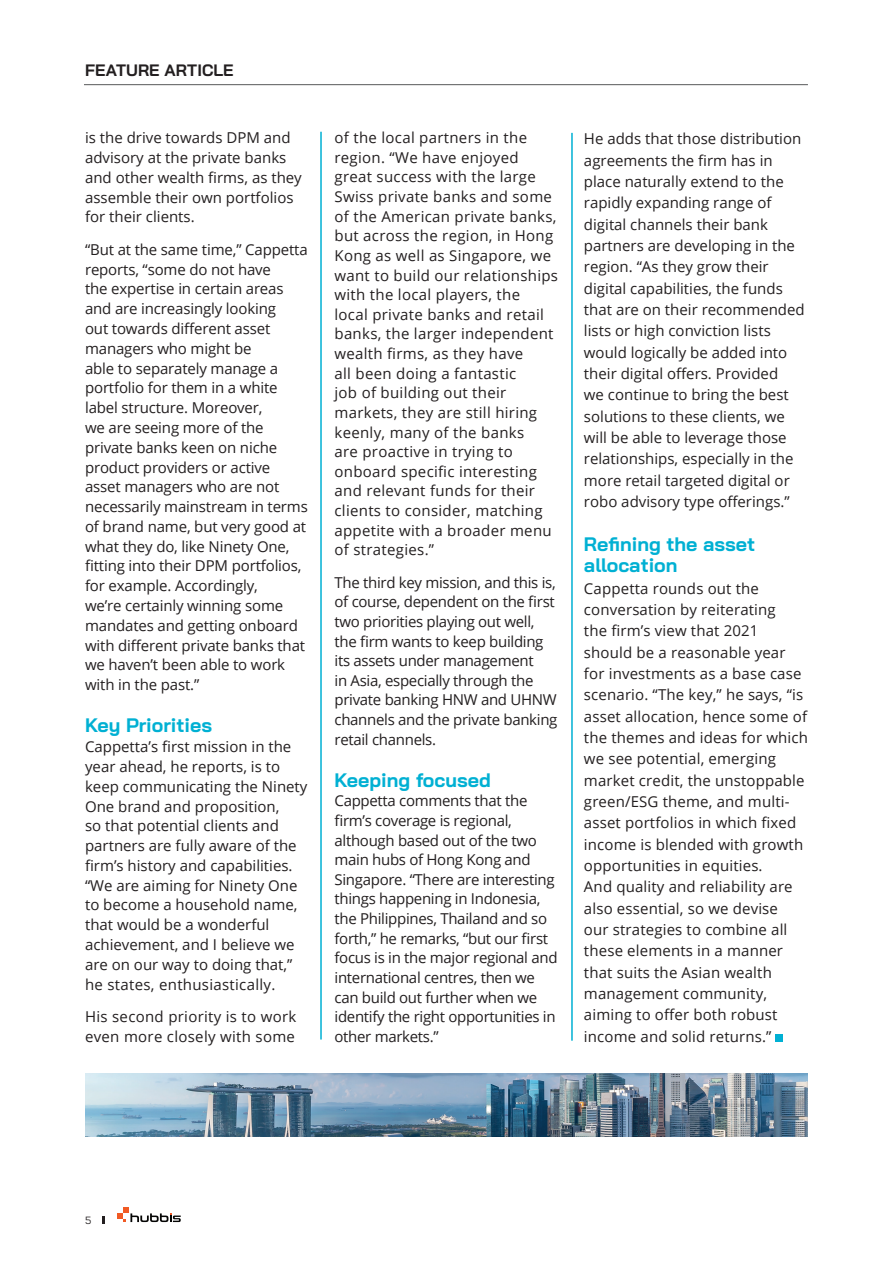
<style>
.page{position:relative;width:893px;height:1263px;background:#fff}
.page>*{position:absolute;margin:0;border:0;box-sizing:border-box;transform-origin:0 0}
.t1{font:700 19.5px/21.3px "Bai Jamjuree";color:#00b0d3}
.t2{font:700 16.5px "Bai Jamjuree";letter-spacing:.005em;color:#231f20}
.t3{font:15px/19.8px "Open Sans";color:#231f20}
.t4{font:15px/19.6px "Open Sans";letter-spacing:.02em;color:#231f20}
.t5{font:15px/19.6px "Open Sans";letter-spacing:-.02em;color:#231f20}
.t6{font:10.5px "Bai Jamjuree";color:#231f20}
</style>
<div class="page">
<svg style="left:117px;top:1207px;width:64px;height:15px"></svg>
<svg style="left:102px;top:1216px;width:2px;height:8px"></svg>
<hr style="left:320px;top:132px;width:2px;height:907px;background:#00b0d3">
<div style="left:776px;top:1035px;width:7px;height:7px;background:#00b0d3"></div>
<hr style="left:571px;top:133px;width:2px;height:908px;background:#00b0d3">
<img style="left:85px;top:1074px;width:723px;height:63px">
<hr style="left:84px;top:84px;width:724px;height:1px;background:#57585a">
<p class="t2" style="left:85px;top:60px;width:150px">FEATURE ARTICLE</p>
<p class="t3" style="left:85px;top:127px;width:218px">is the drive towards DPM and advisory at the private banks and other wealth firms, as they assemble their own portfolios for their clients.</p>
<p class="t3" style="left:85px;top:239px;width:224px">“But at the same time,” Cappetta reports, “some do not have<br>the expertise in certain areas and are increasingly looking<br>out towards different asset managers who might be<br>able to separately manage a portfolio for them in a white label structure. Moreover,<br>we are seeing more of the private banks keen on niche product providers or active asset managers who are not necessarily mainstream in terms of brand name, but very good at what they do, like Ninety One, fitting into their DPM portfolios, for example. Accordingly,<br>we’re certainly winning some mandates and getting onboard with different private banks that we haven’t been able to work with in the past.”</p>
<h1 class="t1" style="left:85px;top:715px;width:129px">Key Priorities</h1>
<p class="t3" style="left:85px;top:736px;width:224px">Cappetta’s first mission in the year ahead, he reports, is to keep communicating the Ninety<br>One brand and proposition,<br>so that potential clients and partners are fully aware of the firm’s history and capabilities. “We are aiming for Ninety One to become a household name, that would be a wonderful achievement, and I believe we are on our way to doing that,” he states, enthusiastically.</p>
<p class="t4" style="left:85px;top:1006px;width:213px">His second priority is to work even more closely with some</p>
<p class="t4" style="left:334px;top:128px;width:225px">of the local partners in the region. “We have enjoyed great success with the large<br>Swiss private banks and some of the American private banks, but across the region, in Hong<br>Kong as well as Singapore, we want to build our relationships with the local players, the<br>local private banks and retail banks, the larger independent wealth firms, as they have<br>all been doing a fantastic<br>job of building out their markets, they are still hiring keenly, many of the banks<br>are proactive in trying to onboard specific interesting and relevant funds for their clients to consider, matching appetite with a broader menu of strategies.”</p>
<p class="t5" style="left:334px;top:572px;width:224px">The third key mission, and this is, of course, dependent on the first two priorities playing out well, the firm wants to keep building its assets under management<br>in Asia, especially through the private banking HNW and UHNW channels and the private banking retail channels.</p>
<h1 class="t1" style="left:334px;top:769px;width:158px">Keeping focused</h1>
<p class="t5" style="left:334px;top:791px;width:224px">Cappetta comments that the firm’s coverage is regional, although based out of the two main hubs of Hong Kong and<br>Singapore. “There are interesting things happening in Indonesia, the Philippines, Thailand and so forth,” he remarks, “but our first focus is in the major regional and international centres, then we can build out further when we identify the right opportunities in other markets.”</p>
<p class="t3" style="left:584px;top:128px;width:222px;line-height:21.3px">He adds that those distribution agreements the firm has in place naturally extend to the rapidly expanding range of digital channels their bank partners are developing in the region. “As they grow their digital capabilities, the funds that are on their recommended lists or high conviction lists would logically be added into their digital offers. Provided<br>we continue to bring the best solutions to these clients, we will be able to leverage those relationships, especially in the more retail targeted digital or robo advisory type offerings.”</p>
<h1 class="t1" style="left:584px;top:534px;width:173px">Refining the asset allocation</h1>
<p class="t3" style="left:584px;top:577px;width:225px;line-height:21.3px">Cappetta rounds out the conversation by reiterating<br>the firm’s view that 2021 should be a reasonable year for investments as a base case scenario. “The key,” he says, “is asset allocation, hence some of the themes and ideas for which we see potential, emerging market credit, the unstoppable green/ESG theme, and multi&shy;asset portfolios in which fixed income is blended with growth opportunities in equities.<br>And quality and reliability are also essential, so we devise<br>our strategies to combine all these elements in a manner that suits the Asian wealth management community, aiming to offer both robust income and solid returns.”</p>
<p class="t6" style="left:85px;top:1211px;width:8px">5</p>
</div>
